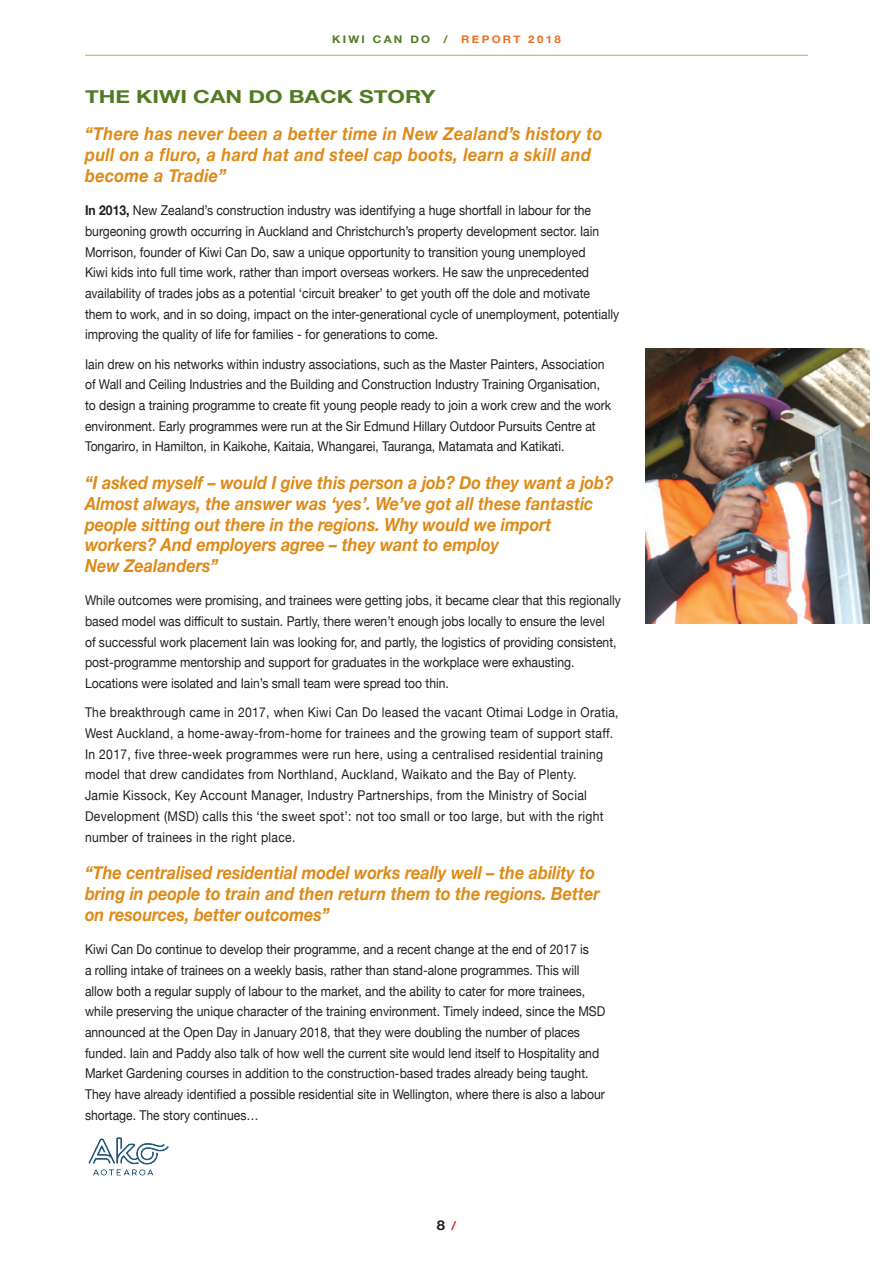
<style>
.page{position:relative;width:893px;height:1263px;background:#fff}
.page>*{position:absolute;margin:0;border:0;box-sizing:border-box;transform-origin:0 0}
.t1{font:italic 700 18px/20.7px "Helvetica Neue";color:#de8a18;scale:.9 1}
.t2{font:italic 700 18px/20.7px "Helvetica Neue";letter-spacing:.025em;color:#de8a18;scale:.9 1}
.t3{font:700 18px "Helvetica Neue";color:#517b23;scale:1.25 1}
.t4{font:13.5px/20.7px "Helvetica Neue";color:#231f20;scale:.9 1}
.t5{font:13.5px/20.7px "Helvetica Neue";letter-spacing:.025em;color:#231f20;scale:.9 1}
.t6{font:700 13.5px "Helvetica Neue";color:#231f20;scale:1.1 1}
.t7{font:700 10.5px "Helvetica Neue";letter-spacing:.2em;color:#517b23;scale:1.1 1}
.t8{font:700 10.5px "Helvetica Neue";letter-spacing:.2em;color:#ec6e20;scale:1.1 1}
.s1{font-weight:700}
.s2{font-weight:500;font-size:12px;color:#d1232a}
</style>
<div class="page">
<hr style="left:85px;top:55px;width:723px;height:1px;background:#8bc63e">
<img style="left:645px;top:348px;width:225px;height:275px">
<img style="left:88px;top:1137px;width:81px;height:39px">
<p class="t7" style="left:332px;top:31px;width:91px">KIWI CAN DO</p>
<p class="t7" style="left:444px;top:31px;width:5px">/</p>
<p class="t8" style="left:461px;top:31px;width:92px">REPORT 2018</p>
<h1 class="t3" style="left:85px;top:82px;width:282px">THE KIWI CAN DO BACK STORY</h1>
<h1 class="t2" style="left:85px;top:124px;width:576px">“There has never been a better time in New Zealand’s history to pull on a fluro, a hard hat and steel cap boots, learn a skill and become a Tradie”</h1>
<p class="t4" style="left:85px;top:201px;width:595px"><span class="s1">In 2013,</span> New Zealand’s construction industry was identifying a huge shortfall in labour for the burgeoning growth occurring in Auckland and Christchurch’s property development sector. Iain Morrison, founder of Kiwi Can Do, saw a unique opportunity to transition young unemployed<br>Kiwi kids into full time work, rather than import overseas workers. He saw the unprecedented availability of trades jobs as a potential ‘circuit breaker’ to get youth off the dole and motivate them to work, and in so doing, impact on the inter-generational cycle of unemployment, potentially improving the quality of life for families - for generations to come.</p>
<p class="t4" style="left:85px;top:354px;width:586px">Iain drew on his networks within industry associations, such as the Master Painters, Association of Wall and Ceiling Industries and the Building and Construction Industry Training Organisation, to design a training programme to create fit young people ready to join a work crew and the work environment. Early programmes were run at the Sir Edmund Hillary Outdoor Pursuits Centre at Tongariro, in Hamilton, in Kaikohe, Kaitaia, Whangarei, Tauranga, Matamata and Katikati.</p>
<p class="t1" style="left:85px;top:473px;width:589px">“I asked myself – would I give this person a job? Do they want a job?<br>Almost always, the answer was ‘yes’. We’ve got all these fantastic people sitting out there in the regions. Why would we import workers? And employers agree – they want to employ<br>New Zealanders”</p>
<p class="t4" style="left:85px;top:591px;width:597px">While outcomes were promising, and trainees were getting jobs, it became clear that this regionally based model was difficult to sustain. Partly, there weren’t enough jobs locally to ensure the level<br>of successful work placement Iain was looking for, and partly, the logistics of providing consistent, post-programme mentorship and support for graduates in the workplace were exhausting.<br>Locations were isolated and Iain’s small team were spread too thin.</p>
<p class="t5" style="left:85px;top:703px;width:594px">The breakthrough came in 2017, when Kiwi Can Do leased the vacant Otimai Lodge in Oratia, West Auckland, a home-away-from-home for trainees and the growing team of support staff.<br>In 2017, five three-week programmes were run here, using a centralised residential training model that drew candidates from Northland, Auckland, Waikato and the Bay of Plenty.<br>Jamie Kissock, Key Account Manager, Industry Partnerships, from the Ministry of Social Development (MSD) calls this ‘the sweet spot’: not too small or too large, but with the right number of trainees in the right place.</p>
<h1 class="t1" style="left:85px;top:863px;width:573px">“The centralised residential model works really well – the ability to bring in people to train and then return them to the regions. Better on resources, better outcomes”</h1>
<p class="t4" style="left:85px;top:940px;width:580px">Kiwi Can Do continue to develop their programme, and a recent change at the end of 2017 is<br>a rolling intake of trainees on a weekly basis, rather than stand-alone programmes. This will allow both a regular supply of labour to the market, and the ability to cater for more trainees, while preserving the unique character of the training environment. Timely indeed, since the MSD announced at the Open Day in January 2018, that they were doubling the number of places funded. Iain and Paddy also talk of how well the current site would lend itself to Hospitality and Market Gardening courses in addition to the construction-based trades already being taught.<br>They have already identified a possible residential site in Wellington, where there is also a labour shortage. The story continues…</p>
<p class="t6" style="left:437px;top:1215px;width:19px">8 <span class="s2">/</span></p>
</div>
